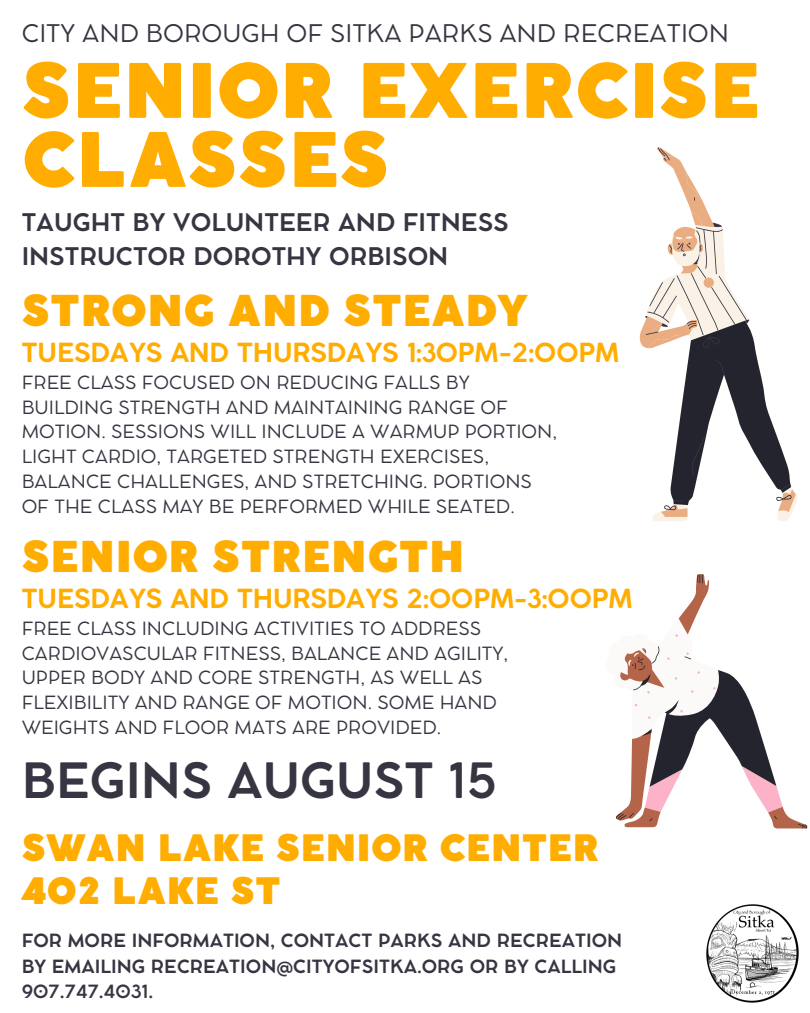
<style>
.page{position:relative;width:810px;height:1013px;background:#fff}
.page>*{position:absolute;margin:0;border:0;box-sizing:border-box;transform-origin:0 0}
.t1{font:900 74px/69px "Coco Gothic";color:#ffad00}
.t2{font:700 48px "Cocomat Pro";color:#373542}
.t3{font:900 42px "Coco Gothic";color:#ffad00}
.t4{font:900 36px "Coco Gothic";color:#ffad00}
.t5{font:700 26px "Coco Gothic";color:#ffad00}
.t6{font:700 24px/33.8px "Cocomat Pro";color:#373542}
.t7{font:24px "Cocomat Pro";color:#373542}
.t8{font:18px/24.8px "Cocomat Pro";color:#373542}
.t9{font:700 18px/25.5px "Cocomat Pro";color:#373542}
</style>
<div class="page">
<svg style="left:653px;top:489px;width:143px;height:28px"></svg>
<svg style="left:645px;top:147px;width:147px;height:363px"></svg>
<svg style="left:616px;top:574px;width:191px;height:254px"></svg>
<img style="left:707px;top:904px;width:91px;height:98px">
<p class="t7" style="left:22px;top:24px;width:709px">CITY AND BOROUGH OF SITKA PARKS AND RECREATION</p>
<p class="t1" style="left:22px;top:63px;width:740px">SENIOR EXERCISE<br>CLASSES</p>
<p class="t6" style="left:22px;top:208px;width:489px">TAUGHT BY VOLUNTEER AND FITNESS<br>INSTRUCTOR DOROTHY ORBISON</p>
<p class="t3" style="left:22px;top:294px;width:508px">STRONG AND STEADY</p>
<p class="t5" style="left:22px;top:342px;width:599px">TUESDAYS AND THURSDAYS 1:30PM-2:00PM</p>
<p class="t8" style="left:22px;top:371px;width:537px">FREE CLASS FOCUSED ON REDUCING FALLS BY BUILDING STRENGTH AND MAINTAINING RANGE OF MOTION. SESSIONS WILL INCLUDE A WARMUP PORTION, LIGHT CARDIO, TARGETED STRENGTH EXERCISES, BALANCE CHALLENGES, AND STRETCHING. PORTIONS OF THE CLASS MAY BE PERFORMED WHILE SEATED.</p>
<p class="t3" style="left:22px;top:540px;width:445px">SENIOR STRENGTH</p>
<p class="t5" style="left:22px;top:588px;width:612px">TUESDAYS AND THURSDAYS 2:00PM-3:00PM</p>
<p class="t8" style="left:22px;top:617px;width:488px">FREE CLASS INCLUDING ACTIVITIES TO ADDRESS CARDIOVASCULAR FITNESS, BALANCE AND AGILITY, UPPER BODY AND CORE STRENGTH, AS WELL AS FLEXIBILITY AND RANGE OF MOTION. SOME HAND WEIGHTS AND FLOOR MATS ARE PROVIDED.</p>
<p class="t2" style="left:22px;top:762px;width:477px">BEGINS AUGUST 15</p>
<p class="t4" style="left:22px;top:834px;width:579px">SWAN LAKE SENIOR CENTER</p>
<p class="t4" style="left:22px;top:876px;width:261px">402 LAKE ST</p>
<p class="t9" style="left:22px;top:929px;width:602px">FOR MORE INFORMATION, CONTACT PARKS AND RECREATION<br>BY EMAILING RECREATION@CITYOFSITKA.ORG OR BY CALLING<br>907.747.4031.</p>
</div>
